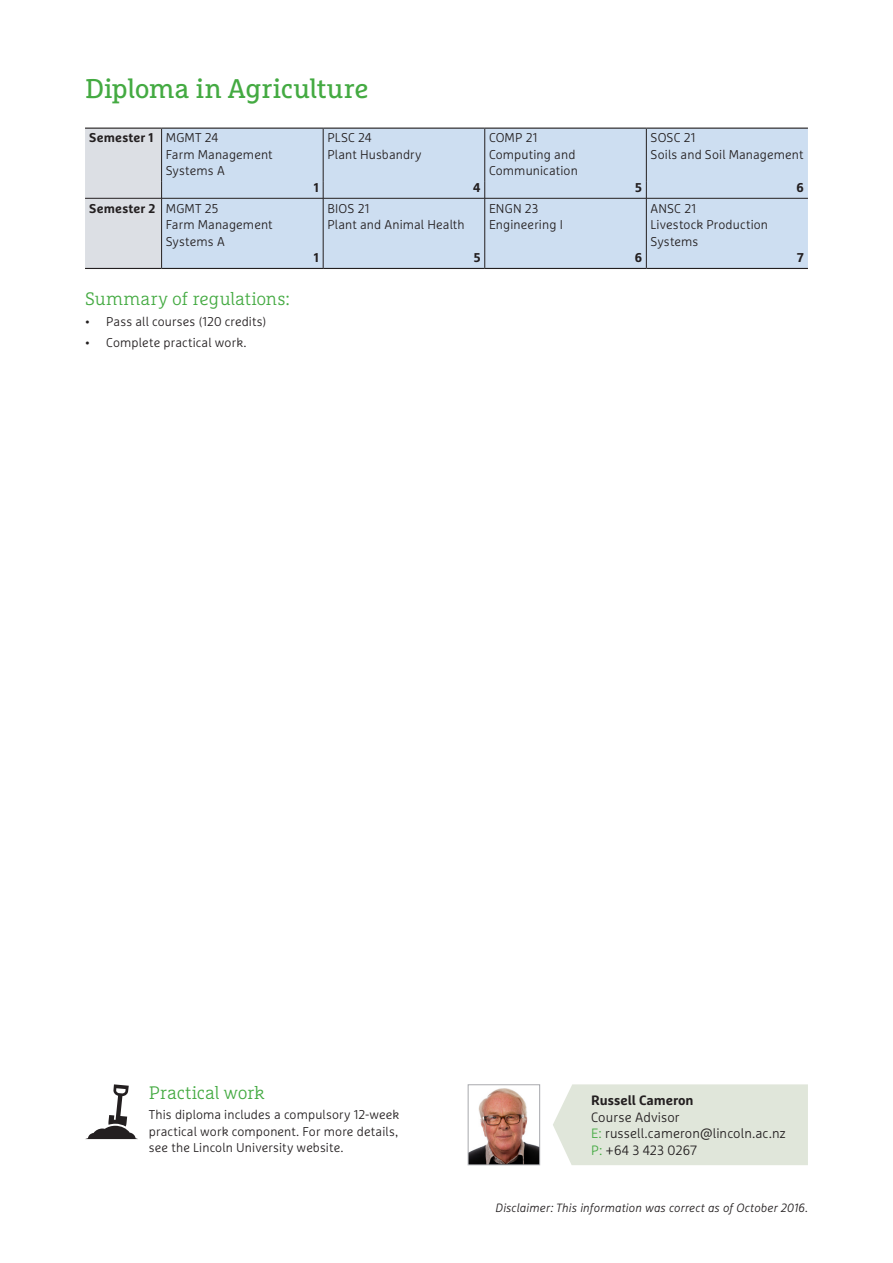
<style>
.page{position:relative;width:893px;height:1263px;background:#fff}
.page>*{position:absolute;margin:0;border:0;box-sizing:border-box;transform-origin:0 0}
.Main_body_heading_-1{font:27px "Marselis Slab Pro";letter-spacing:-.005em;color:#44aa42}
.Heading{font:300 18px "Marselis Slab Pro";letter-spacing:-.005em;color:#44aa42}
.Body_text_-_9_12_5{font:300 13.5px "Marselis Pro";letter-spacing:.005em;color:#231f20}
.Body_text_bold-_9_12{font:700 13.5px "Marselis Pro";color:#231f20}
.Body_text{font:300 12.75px/16.5px "Marselis Pro";letter-spacing:.01em;color:#231f20}
.Body_text-2{font:700 12.75px "Marselis Pro";letter-spacing:.015em;color:#231f20}
.t1{font:italic 300 12px "Marselis Pro";letter-spacing:.02em;color:#231f20}
.s1{color:#44aa42}
</style>
<div class="page">
<div style="left:162px;top:129px;width:646px;height:139px;background:#cddef1"></div>
<hr style="left:323px;top:268px;width:162px;height:1px;background:#231f20">
<hr style="left:485px;top:268px;width:161px;height:1px;background:#231f20">
<hr style="left:646px;top:268px;width:162px;height:1px;background:#231f20">
<hr style="left:485px;top:128px;width:161px;height:1px;background:#231f20">
<hr style="left:646px;top:128px;width:162px;height:1px;background:#231f20">
<hr style="left:85px;top:268px;width:77px;height:1px;background:#231f20">
<hr style="left:162px;top:128px;width:161px;height:1px;background:#231f20">
<hr style="left:323px;top:128px;width:162px;height:1px;background:#231f20">
<hr style="left:162px;top:268px;width:161px;height:1px;background:#231f20">
<hr style="left:323px;top:129px;width:1px;height:53px;background:#231f20">
<hr style="left:484px;top:129px;width:1px;height:53px;background:#231f20">
<hr style="left:646px;top:129px;width:1px;height:53px;background:#231f20">
<svg style="left:323px;top:182px;width:1px;height:16px"></svg>
<svg style="left:484px;top:182px;width:1px;height:16px"></svg>
<svg style="left:646px;top:182px;width:1px;height:16px"></svg>
<hr style="left:162px;top:198px;width:161px;height:1px;background:#231f20">
<hr style="left:323px;top:198px;width:162px;height:1px;background:#231f20">
<hr style="left:323px;top:198px;width:1px;height:54px;background:#231f20">
<hr style="left:485px;top:198px;width:161px;height:1px;background:#231f20">
<hr style="left:484px;top:198px;width:1px;height:54px;background:#231f20">
<hr style="left:646px;top:198px;width:162px;height:1px;background:#231f20">
<hr style="left:646px;top:198px;width:1px;height:54px;background:#231f20">
<div style="left:85px;top:128px;width:77px;height:140px;background:#dcdfe4"></div>
<svg style="left:323px;top:252px;width:1px;height:16px"></svg>
<svg style="left:484px;top:252px;width:1px;height:16px"></svg>
<svg style="left:646px;top:252px;width:1px;height:16px"></svg>
<svg style="left:85px;top:1084px;width:53px;height:55px"></svg>
<img style="left:470px;top:1088px;width:68px;height:75px">
<div style="left:468px;top:1084px;width:72px;height:81px;border:1px solid #a8a9ad"></div>
<div style="left:553px;top:1084px;width:255px;height:81px;background:#e0e6da"></div>
<p class="Main_body_heading_-1" style="left:85px;top:72px;width:285px">Diploma in Agriculture</p>
<p class="Body_text-2" style="left:89px;top:130px;width:66px">Semester 1</p>
<p class="Body_text" style="left:166px;top:129px;width:108px">MGMT 24<br>Farm Management<br>Systems A</p>
<p class="Body_text" style="left:327px;top:129px;width:96px">PLSC 24<br>Plant Husbandry</p>
<p class="Body_text" style="left:489px;top:129px;width:90px">COMP 21<br>Computing and<br>Communication</p>
<p class="Body_text" style="left:651px;top:129px;width:155px">SOSC 21<br>Soils and Soil Management</p>
<p class="Body_text-2" style="left:314px;top:179px;width:7px">1</p>
<p class="Body_text-2" style="left:473px;top:179px;width:9px">4</p>
<p class="Body_text-2" style="left:635px;top:179px;width:8px">5</p>
<p class="Body_text-2" style="left:796px;top:179px;width:9px">6</p>
<p class="Body_text-2" style="left:89px;top:200px;width:68px">Semester 2</p>
<p class="Body_text" style="left:166px;top:200px;width:108px">MGMT 25<br>Farm Management<br>Systems A</p>
<p class="Body_text" style="left:327px;top:200px;width:139px">BIOS 21<br>Plant and Animal Health</p>
<p class="Body_text" style="left:489px;top:200px;width:75px">ENGN 23<br>Engineering I</p>
<p class="Body_text" style="left:651px;top:200px;width:119px">ANSC 21<br>Livestock Production<br>Systems</p>
<p class="Body_text-2" style="left:314px;top:250px;width:7px">1</p>
<p class="Body_text-2" style="left:474px;top:250px;width:8px">5</p>
<p class="Body_text-2" style="left:635px;top:250px;width:9px">6</p>
<p class="Body_text-2" style="left:797px;top:250px;width:8px">7</p>
<p class="Heading" style="left:85px;top:288px;width:206px">Summary of regulations:</p>
<p class="Body_text" style="left:85px;top:313px;width:183px">• Pass all courses (120 credits)</p>
<p class="Body_text" style="left:85px;top:334px;width:163px">• Complete practical work.</p>
<p class="Heading" style="left:149px;top:1081px;width:117px">Practical work</p>
<p class="Body_text" style="left:149px;top:1106px;width:252px;text-align:justify">This diploma includes a compulsory 12-week practical work component. For more details, see the Lincoln University website.</p>
<p class="Body_text_bold-_9_12" style="left:591px;top:1092px;width:104px">Russell Cameron</p>
<p class="Body_text_-_9_12_5" style="left:591px;top:1109px;width:90px">Course Advisor</p>
<p class="Body_text_-_9_12_5" style="left:591px;top:1125px;width:196px"><span class="s1">E:</span> russell.cameron@lincoln.ac.nz</p>
<p class="Body_text_-_9_12_5" style="left:591px;top:1142px;width:108px"><span class="s1">P:</span> +64 3 423 0267</p>
<p class="t1" style="left:495px;top:1200px;width:314px">Disclaimer: This information was correct as of October 2016.</p>
</div>
